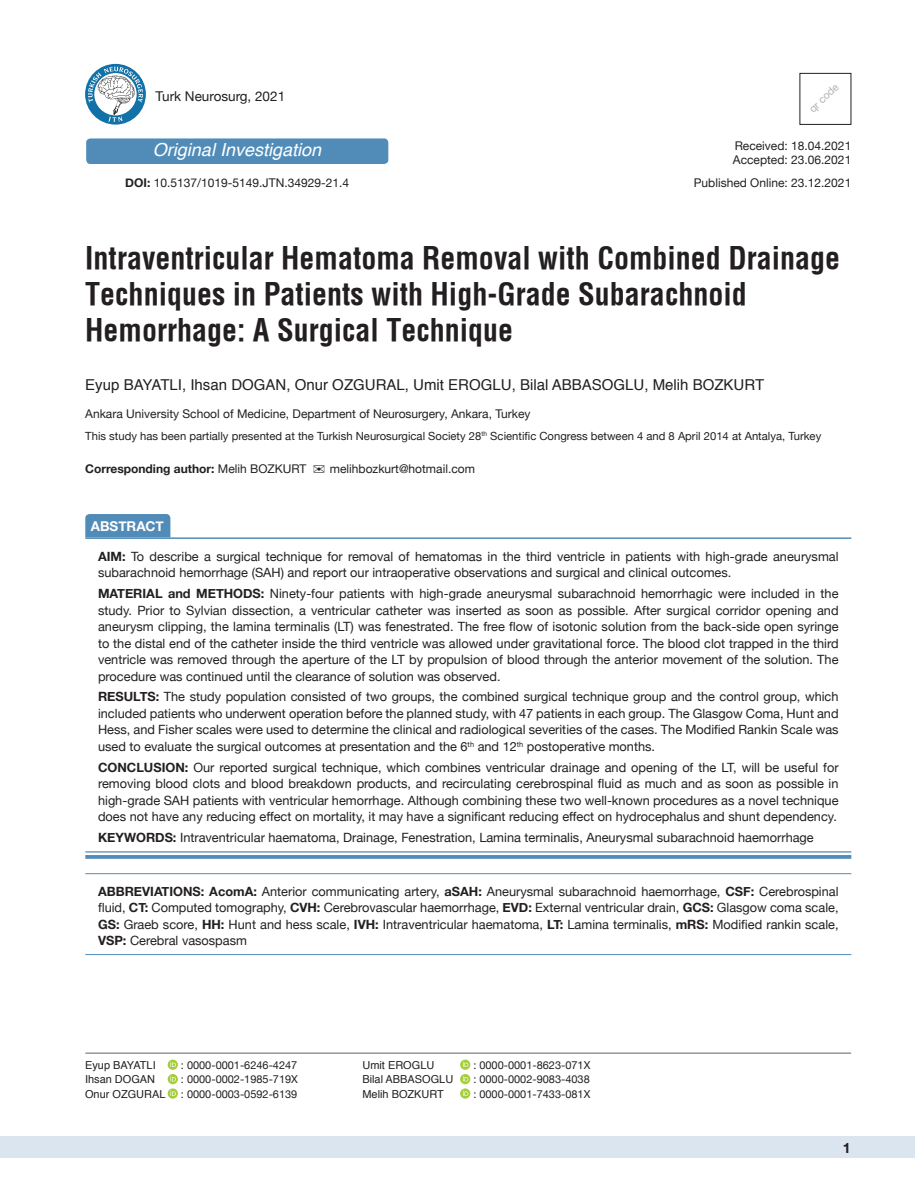
<style>
.page{position:relative;width:915px;height:1191px;background:#fff}
.page>*{position:absolute;margin:0;border:0;box-sizing:border-box;transform-origin:0 0}
.t1{font:700 30px/36px "Helvetica Condens";color:#231f20}
.t2{font:italic 18px "Helvetica";color:#fff}
.t3{font:15px "Helvetica";color:#231f20}
.t4{font:700 14.25px "Helvetica Neue";color:#231f20}
.t5{font:13.5px "Helvetica Neue";color:#231f20}
.t6{font:700 13.5px "Helvetica Neue";color:#fff}
.t7{font:12.75px/16.5px "Helvetica Neue";color:#231f20;text-align:justify}
.t8{font:12px/14.4px "Helvetica Neue";color:#231f20}
.t9{font:700 12px "Helvetica Neue";color:#231f20}
.t10{font:11.25px "Helvetica Neue";color:#231f20}
.t11{font:10.95px "Helvetica Neue";color:#231f20}
.t12{font:10.95px "Helvetica";color:#231f20}
.t13{font:10.5px "Helvetica Neue";color:#b2b3b7}
.s1{font-weight:700}
.s2{font-weight:400}
</style>
<div class="page">
<div style="left:0;top:1136px;width:914px;height:22px;background:#dbe5f0"></div>
<hr style="left:85px;top:1052px;width:765px;height:1px;background:#636366">
<div style="left:85px;top:514px;width:85px;height:23px;background:#518cb9"></div>
<svg style="left:85px;top:852px;width:766px;height:1px"></svg>
<hr style="left:85px;top:537px;width:766px;height:2px;background:#518cb9">
<hr style="left:85px;top:851px;width:766px;height:1px;background:#518cb9">
<hr style="left:85px;top:855px;width:766px;height:3px;background:#518cb9">
<hr style="left:85px;top:873px;width:766px;height:1px;background:#518cb9">
<hr style="left:85px;top:954px;width:766px;height:1px;background:#518cb9">
<div style="left:799px;top:73px;width:51px;height:52px;border:1px solid #231f20"></div>
<svg style="left:168px;top:1059px;width:10px;height:10px"></svg>
<svg style="left:170px;top:1061px;width:6px;height:6px"></svg>
<svg style="left:168px;top:1074px;width:10px;height:10px"></svg>
<svg style="left:170px;top:1075px;width:6px;height:6px"></svg>
<svg style="left:168px;top:1088px;width:10px;height:10px"></svg>
<svg style="left:170px;top:1090px;width:6px;height:5px"></svg>
<svg style="left:460px;top:1059px;width:10px;height:10px"></svg>
<svg style="left:462px;top:1061px;width:6px;height:6px"></svg>
<svg style="left:460px;top:1074px;width:10px;height:10px"></svg>
<svg style="left:462px;top:1075px;width:6px;height:6px"></svg>
<svg style="left:460px;top:1088px;width:10px;height:10px"></svg>
<svg style="left:462px;top:1090px;width:6px;height:5px"></svg>
<svg style="left:85px;top:64px;width:61px;height:61px"></svg>
<svg style="left:88px;top:67px;width:55px;height:55px"></svg>
<div style="left:86px;top:138px;width:302px;height:26px;background:#518cb9;border-radius:4px"></div>
<p class="t5" style="left:156px;top:86px;width:131px">Turk Neurosurg, 2021</p>
<h2 class="t2" style="left:153px;top:136px;width:170px">Original Investigation</h2>
<p class="t8" style="left:125px;top:177px;width:225px"><span class="s1">DOI:</span> 10.5137/1019-5149.JTN.34929-21.4</p>
<p class="t13" style="left:805px;top:105px;width:38px;rotate:-44deg">qr code</p>
<p class="t8" style="left:732px;top:139px;width:120px">Received: 18.04.2021<br>Accepted: 23.06.2021</p>
<p class="t8" style="left:693px;top:176px;width:159px">Published Online: 23.12.2021</p>
<h1 class="t1" style="left:85px;top:240px;width:756px">Intraventricular Hematoma Removal with Combined Drainage<br>Techniques in Patients with High-Grade Subarachnoid<br>Hemorrhage: A Surgical Technique</h1>
<p class="t3" style="left:85px;top:373px;width:680px">Eyup BAYATLI, Ihsan DOGAN, Onur OZGURAL, Umit EROGLU, Bilal ABBASOGLU, Melih BOZKURT</p>
<p class="t8" style="left:85px;top:407px;width:446px">Ankara University School of Medicine, Department of Neurosurgery, Ankara, Turkey</p>
<p class="t10" style="left:85px;top:427px;width:737px">This study has been partially presented at the Turkish Neurosurgical Society 28<sup>th</sup> Scientific Congress between 4 and 8 April 2014 at Antalya, Turkey</p>
<p class="t9" style="left:85px;top:459px;width:223px">Corresponding author: <span class="s2">Melih BOZKURT</span></p>
<p class="t8" style="left:330px;top:462px;width:146px">melihbozkurt@hotmail.com</p>
<p class="t6" style="left:91px;top:515px;width:75px">ABSTRACT</p>
<p class="t7" style="left:98px;top:549px;width:741px"><span class="s1">AIM:</span> To describe a surgical technique for removal of hematomas in the third ventricle in patients with high-grade aneurysmal subarachnoid hemorrhage (SAH) and report our intraoperative observations and surgical and clinical outcomes.</p>
<p class="t7" style="left:98px;top:586px;width:741px"><span class="s1">MATERIAL and METHODS:</span> Ninety-four patients with high-grade aneurysmal subarachnoid hemorrhagic were included in the study. Prior to Sylvian dissection, a ventricular catheter was inserted as soon as possible. After surgical corridor opening and aneurysm clipping, the lamina terminalis (LT) was fenestrated. The free flow of isotonic solution from the back-side open syringe to the distal end of the catheter inside the third ventricle was allowed under gravitational force. The blood clot trapped in the third ventricle was removed through the aperture of the LT by propulsion of blood through the anterior movement of the solution. The procedure was continued until the clearance of solution was observed.</p>
<p class="t7" style="left:98px;top:689px;width:741px"><span class="s1">RESULTS:</span> The study population consisted of two groups, the combined surgical technique group and the control group, which included patients who underwent operation before the planned study, with 47 patients in each group. The Glasgow Coma, Hunt and Hess, and Fisher scales were used to determine the clinical and radiological severities of the cases. The Modified Rankin Scale was used to evaluate the surgical outcomes at presentation and the 6<sup>th</sup> and 12<sup>th</sup> postoperative months.</p>
<p class="t7" style="left:98px;top:759px;width:741px"><span class="s1">CONCLUSION:</span> Our reported surgical technique, which combines ventricular drainage and opening of the LT, will be useful for removing blood clots and blood breakdown products, and recirculating cerebrospinal fluid as much and as soon as possible in high-grade SAH patients with ventricular hemorrhage. Although combining these two well-known procedures as a novel technique does not have any reducing effect on mortality, it may have a significant reducing effect on hydrocephalus and shunt dependency.</p>
<p class="t7" style="left:98px;top:830px;width:717px"><span class="s1">KEYWORDS:</span> Intraventricular haematoma, Drainage, Fenestration, Lamina terminalis, Aneurysmal subarachnoid haemorrhage</p>
<p class="t7" style="left:98px;top:883px;width:741px"><span class="s1">ABBREVIATIONS: AcomA:</span> Anterior communicating artery, <span class="s1">aSAH:</span> Aneurysmal subarachnoid haemorrhage, <span class="s1">CSF:</span> Cerebrospinal fluid, <span class="s1">CT:</span> Computed tomography, <span class="s1">CVH:</span> Cerebrovascular haemorrhage, <span class="s1">EVD:</span> External ventricular drain, <span class="s1">GCS:</span> Glasgow coma scale, <span class="s1">GS:</span> Graeb score, <span class="s1">HH:</span> Hunt and hess scale, <span class="s1">IVH:</span> Intraventricular haematoma, <span class="s1">LT:</span> Lamina terminalis, <span class="s1">mRS:</span> Modified rankin scale, <span class="s1">VSP:</span> Cerebral vasospasm</p>
<p class="t12" style="left:85px;top:1056px;width:72px">Eyup BAYATLI</p>
<p class="t11" style="left:181px;top:1057px;width:118px">: 0000-0001-6246-4247</p>
<p class="t12" style="left:85px;top:1071px;width:71px">Ihsan DOGAN</p>
<p class="t11" style="left:181px;top:1071px;width:118px">: 0000-0002-1985-719X</p>
<p class="t12" style="left:85px;top:1085px;width:82px">Onur OZGURAL</p>
<p class="t11" style="left:181px;top:1086px;width:118px">: 0000-0003-0592-6139</p>
<p class="t12" style="left:362px;top:1056px;width:73px">Umit EROGLU</p>
<p class="t11" style="left:473px;top:1057px;width:118px">: 0000-0001-8623-071X</p>
<p class="t12" style="left:362px;top:1071px;width:92px">Bilal ABBASOGLU</p>
<p class="t11" style="left:473px;top:1071px;width:118px">: 0000-0002-9083-4038</p>
<p class="t12" style="left:362px;top:1085px;width:83px">Melih BOZKURT</p>
<p class="t11" style="left:473px;top:1086px;width:118px">: 0000-0001-7433-081X</p>
<p class="t4" style="left:842px;top:1137px;width:9px">1</p>
</div>
